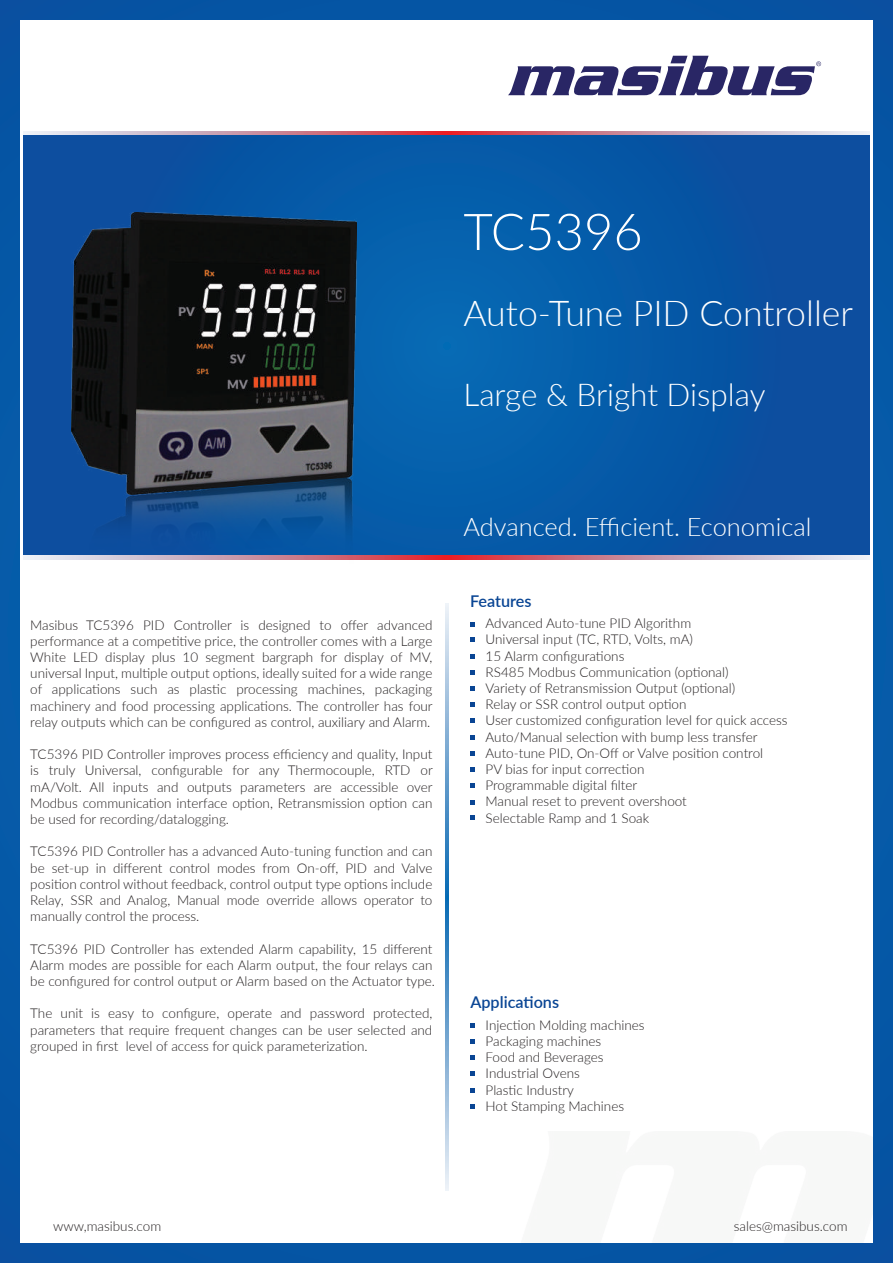
<style>
.page{position:relative;width:893px;height:1263px;background:#0555a4}
.page>*{position:absolute;margin:0;border:0;box-sizing:border-box;transform-origin:0 0}
.t1{font:300 50.7px "Lato";color:#fff}
.t2{font:300 35.7px "Lato";color:#fff}
.t3{font:300 31.5px "Lato";color:#fff}
.t4{font:300 25.5px "Lato";color:#fff}
.t5{font:600 16.2px "Lato";color:#094594}
.t6{font:300 13.5px/16.2px "Lato";color:#231f20;text-align:justify}
</style>
<div class="page">
<div style="left:20px;top:20px;width:853px;height:1222px;background:#fff"></div>
<svg style="left:508px;top:56px;width:313px;height:39px"></svg>
<svg style="left:23px;top:131px;width:847px;height:5px;background:#ac86a1"></svg>
<svg style="left:23px;top:555px;width:847px;height:4px;background:#d88c98"></svg>
<svg style="left:23px;top:136px;width:847px;height:419px;background:#0757a5"></svg>
<svg style="left:446px;top:603px;width:2px;height:587px"></svg>
<svg style="left:470px;top:622px;width:5px;height:5px"></svg>
<svg style="left:470px;top:654px;width:5px;height:5px"></svg>
<svg style="left:470px;top:687px;width:5px;height:4px"></svg>
<svg style="left:470px;top:702px;width:5px;height:4px"></svg>
<svg style="left:470px;top:719px;width:5px;height:4px"></svg>
<svg style="left:470px;top:735px;width:5px;height:5px"></svg>
<svg style="left:470px;top:751px;width:5px;height:4px"></svg>
<svg style="left:470px;top:800px;width:5px;height:5px"></svg>
<svg style="left:470px;top:816px;width:5px;height:4px"></svg>
<svg style="left:470px;top:767px;width:5px;height:5px"></svg>
<svg style="left:470px;top:783px;width:5px;height:4px"></svg>
<svg style="left:470px;top:670px;width:5px;height:5px"></svg>
<svg style="left:470px;top:638px;width:5px;height:4px"></svg>
<svg style="left:470px;top:1023px;width:5px;height:4px"></svg>
<svg style="left:470px;top:1039px;width:5px;height:4px"></svg>
<svg style="left:470px;top:1055px;width:5px;height:5px"></svg>
<svg style="left:470px;top:1071px;width:5px;height:5px"></svg>
<svg style="left:470px;top:1089px;width:5px;height:4px"></svg>
<svg style="left:470px;top:1104px;width:5px;height:4px"></svg>
<img style="left:71px;top:213px;width:286px;height:347px">
<h1 class="t1" style="left:463px;top:196px;width:181px">TC5396</h1>
<h2 class="t2" style="left:463px;top:288px;width:391px">Auto-Tune PID Controller</h2>
<h3 class="t3" style="left:463px;top:373px;width:304px">Large &amp; Bright Display</h3>
<p class="t6" style="left:30px;top:616px;width:404px">Masibus TC5396 PID Controller is designed to offer advanced performance at a competitive price, the controller comes with a Large White LED display plus 10 segment bargraph for display of MV, universal Input, multiple output options, ideally suited for a wide range of applications such as plastic processing machines, packaging machinery and food processing applications. The controller has four relay outputs which can be configured as control, auxiliary and Alarm.</p>
<p class="t6" style="left:30px;top:746px;width:404px">TC5396 PID Controller improves process efficiency and quality, Input is truly Universal, configurable for any Thermocouple, RTD or mA/Volt. All inputs and outputs parameters are accessible over Modbus communication interface option, Retransmission option can be used for recording/datalogging.</p>
<p class="t6" style="left:30px;top:843px;width:404px">TC5396 PID Controller has a advanced Auto-tuning function and can be set-up in different control modes from On-off, PID and Valve position control without feedback, control output type options include Relay, SSR and Analog, Manual mode override allows operator to manually control the process.</p>
<p class="t6" style="left:30px;top:940px;width:406px;text-align:left">TC5396 PID Controller has extended Alarm capability, 15 different<br>Alarm modes are possible for each Alarm output, the four relays can be configured for control output or Alarm based on the Actuator type.</p>
<p class="t6" style="left:30px;top:1005px;width:404px">The unit is easy to configure, operate and password protected, parameters that require frequent changes can be user selected and grouped in first level of access for quick parameterization.</p>
<h3 class="t4" style="left:463px;top:509px;width:349px">Advanced. Efficient. Economical</h3>
<p class="t5" style="left:470px;top:589px;width:63px">Features</p>
<p class="t6" style="left:486px;top:615px;width:304px;text-align:left">Advanced Auto-tune PID Algorithm<br>Universal input (TC, RTD, Volts, mA)<br>15 Alarm configurations<br>RS485 Modbus Communication (optional)<br>Variety of Retransmission Output (optional)<br>Relay or SSR control output option<br>User customized configuration level for quick access Auto/Manual selection with bump less transfer Auto-tune PID, On-Off or Valve position control<br>PV bias for input correction<br>Programmable digital filter<br>Manual reset to prevent overshoot<br>Selectable Ramp and 1 Soak</p>
<p class="t5" style="left:470px;top:990px;width:90px">Applications</p>
<p class="t6" style="left:486px;top:1016px;width:161px;text-align:left">Injection Molding machines<br>Packaging machines<br>Food and Beverages<br>Industrial Ovens<br>Plastic Industry<br>Hot Stamping Machines</p>
<p class="t6" style="left:53px;top:1217px;width:110px">www,masibus.com</p>
<p class="t6" style="left:734px;top:1217px;width:115px">sales@masibus.com</p>
</div>
